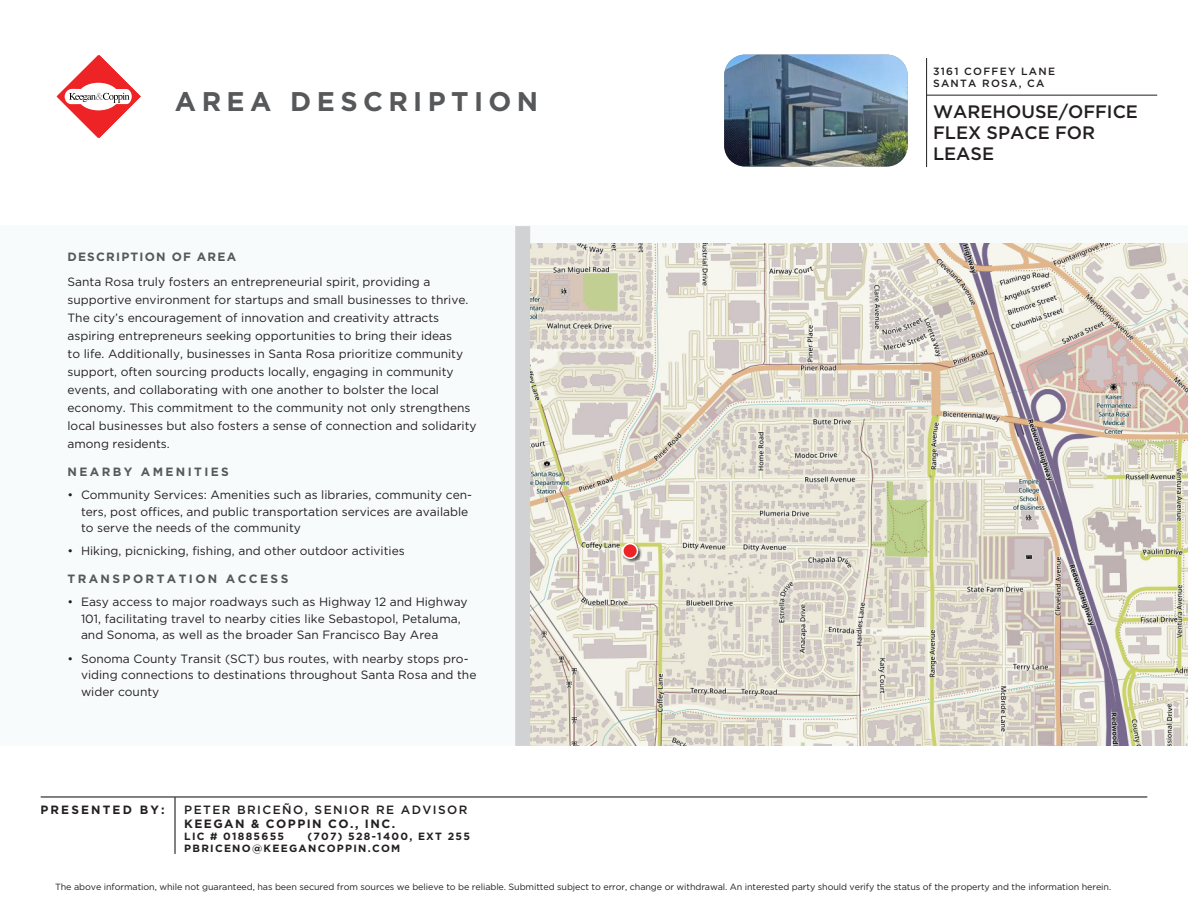
<style>
.page{position:relative;width:1188px;height:918px;background:#fff}
.page>*{position:absolute;margin:0;border:0;box-sizing:border-box;transform-origin:0 0}
.page_title{font:700 27px "Gotham";letter-spacing:.2em;color:#57585a}
.t1{font:500 18px/21px "Gotham";color:#231f20}
.body_text{font:12px/18px "Gotham";color:#231f20}
.t2{font:700 12px "Gotham";letter-spacing:.2em;color:#57585a}
.t3{font:500 12px "Gotham";letter-spacing:.12em;color:#231f20}
.t4{font:700 12px "Gotham";letter-spacing:.12em;color:#231f20}
.t5{font:700 12px "Gotham";letter-spacing:.1em;color:#57585a}
.t6{font:700 12px "Gotham";letter-spacing:.18em;color:#231f20}
.t7{font:700 10.5px/12px "Gotham";letter-spacing:.12em;color:#231f20}
.t8{font:500 10.5px/12.6px "Gotham";letter-spacing:.12em;color:#231f20}
.t9{font:9px "Gotham";letter-spacing:-.01em;color:#231f20}
</style>
<div class="page">
<hr style="left:927px;top:95px;width:230px;height:1px;background:#231f20">
<hr style="left:926px;top:58px;width:1px;height:109px;background:#231f20">
<img style="left:724px;top:55px;width:184px;height:112px">
<svg style="left:57px;top:55px;width:84px;height:83px"></svg>
<hr style="left:41px;top:796px;width:1106px;height:2px;background:#231f20">
<hr style="left:174px;top:798px;width:2px;height:56px;background:#231f20">
<div style="left:0;top:226px;width:1188px;height:520px;background:#f8fbfc"></div>
<div style="left:515px;top:226px;width:15px;height:520px;background:#d1d2d4"></div>
<img style="left:530px;top:244px;width:658px;height:502px">
<div style="left:622px;top:543px;width:20px;height:20px;background:#231f20;opacity:.65"></div>
<div style="left:623px;top:544px;width:14px;height:14px;background:#ee2326;border-radius:50%"></div>
<div style="left:622px;top:543px;width:16px;height:16px;border:2px solid #fff;border-radius:50%"></div>
<p class="page_title" style="left:175px;top:86px;width:365px">AREA DESCRIPTION</p>
<p class="t5" style="left:68px;top:250px;width:170px">DESCRIPTION OF AREA</p>
<p class="body_text" style="left:68px;top:273px;width:411px">Santa Rosa truly fosters an entrepreneurial spirit, providing a supportive environment for startups and small businesses to thrive.<br>The city’s encouragement of innovation and creativity attracts aspiring entrepreneurs seeking opportunities to bring their ideas<br>to life. Additionally, businesses in Santa Rosa prioritize community support, often sourcing products locally, engaging in community events, and collaborating with one another to bolster the local economy. This commitment to the community not only strengthens local businesses but also fosters a sense of connection and solidarity among residents.</p>
<p class="t2" style="left:68px;top:465px;width:163px">NEARBY AMENITIES</p>
<p class="body_text" style="left:81px;top:486px;width:393px;line-height:16.5px;text-indent:-14px">• Community Services: Amenities such as libraries, community cen&shy;ters, post offices, and public transportation services are available to serve the needs of the community</p>
<p class="body_text" style="left:68px;top:542px;width:339px">• Hiking, picnicking, fishing, and other outdoor activities</p>
<p class="t2" style="left:68px;top:572px;width:222px">TRANSPORTATION ACCESS</p>
<p class="body_text" style="left:81px;top:594px;width:388px;line-height:16.5px;text-indent:-14px">• Easy access to major roadways such as Highway 12 and Highway<br>101, facilitating travel to nearby cities like Sebastopol, Petaluma, and Sonoma, as well as the broader San Francisco Bay Area</p>
<p class="body_text" style="left:81px;top:650px;width:397px;line-height:16.5px;text-indent:-14px">• Sonoma County Transit (SCT) bus routes, with nearby stops pro&shy;viding connections to destinations throughout Santa Rosa and the wider county</p>
<p class="t6" style="left:40px;top:803px;width:126px">PRESENTED BY:</p>
<p class="t3" style="left:184px;top:803px;width:285px">PETER BRICEÑO, SENIOR RE ADVISOR</p>
<p class="t4" style="left:184px;top:816px;width:212px">KEEGAN &amp; COPPIN CO., INC.</p>
<p class="t7" style="left:184px;top:830px;width:101px">LIC # 01885655</p>
<p class="t7" style="left:184px;top:830px;width:287px;text-indent:123px">(707) 528-1400, EXT 255<br>PBRICENO@KEEGANCOPPIN.COM</p>
<p class="t8" style="left:933px;top:64px;width:124px">3161 COFFEY LANE<br>SANTA ROSA, CA</p>
<h2 class="t1" style="left:933px;top:101px;width:206px">WAREHOUSE/OFFICE<br>FLEX SPACE FOR<br>LEASE</h2>
<p class="t9" style="left:55px;top:882px;width:1058px">The above information, while not guaranteed, has been secured from sources we believe to be reliable. Submitted subject to error, change or withdrawal. An interested party should verify the status of the property and the information herein.</p>
</div>
